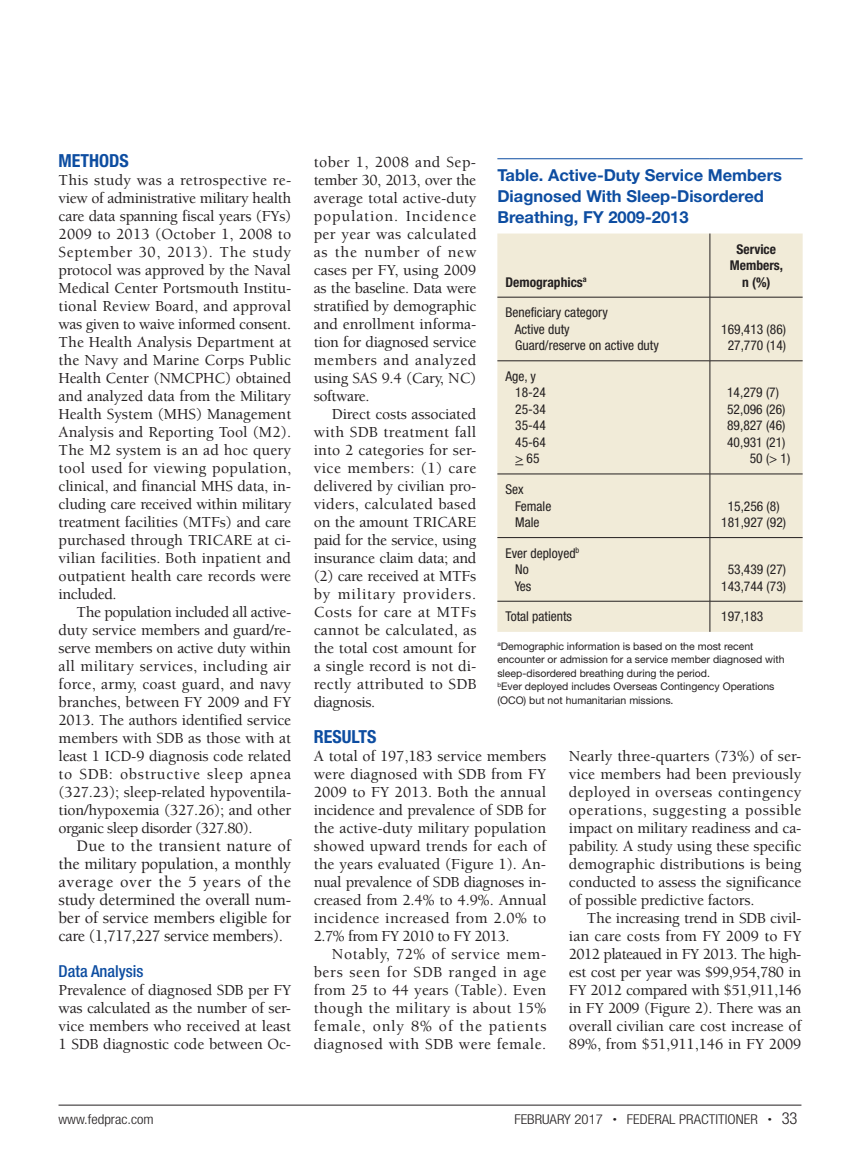
<style>
.page{position:relative;width:860px;height:1170px;background:#fff}
.page>*{position:absolute;margin:0;border:0;box-sizing:border-box;transform-origin:0 0}
.t1{font:700 condensed 18px "Helvetica Neue LT Std";color:#0d4da1}
.t2{font:500 16.5px/18px "Berkeley Std";letter-spacing:-.015em;color:#231f20;text-align:justify}
.t3{font:700 16.5px/21px "Helvetica Neue LT Std";color:#0d4da1}
.t4{font:500 condensed 16.5px "Helvetica Neue LT Std";color:#0d4da1}
.t5{font:500 15.75px/18px "Berkeley Std";letter-spacing:-.005em;color:#231f20;text-align:justify}
.t6{font:condensed 13.5px/16.5px "Helvetica Neue LT Std";color:#231f20}
.t7{font:300 condensed 13.5px "Helvetica Neue LT Std";color:#231f20;scale:1.1 1}
.t8{font:700 condensed 13.5px/16.5px "Helvetica Neue LT Std";color:#231f20;text-align:center}
.t9{font:10.5px/13.5px "Helvetica Neue LT Std";color:#231f20}
.s1{font-size:7.5px}
.s2{font-size:16.5px}
</style>
<div class="page">
<hr style="left:58px;top:1105px;width:743px;height:1px;background:#231f20">
<div style="left:497px;top:234px;width:305px;height:398px;background:#f1ebd8"></div>
<hr style="left:709px;top:234px;width:1px;height:63px;background:#231f20">
<hr style="left:497px;top:297px;width:213px;height:1px;background:#231f20">
<hr style="left:710px;top:297px;width:92px;height:1px;background:#231f20">
<hr style="left:709px;top:297px;width:1px;height:64px;background:#231f20">
<hr style="left:497px;top:361px;width:213px;height:1px;background:#231f20">
<hr style="left:710px;top:361px;width:92px;height:1px;background:#231f20">
<hr style="left:709px;top:361px;width:1px;height:113px;background:#231f20">
<hr style="left:497px;top:474px;width:213px;height:1px;background:#231f20">
<hr style="left:710px;top:474px;width:92px;height:1px;background:#231f20">
<hr style="left:709px;top:474px;width:1px;height:63px;background:#231f20">
<hr style="left:497px;top:537px;width:213px;height:1px;background:#231f20">
<hr style="left:710px;top:537px;width:92px;height:1px;background:#231f20">
<hr style="left:709px;top:538px;width:1px;height:63px;background:#231f20">
<hr style="left:497px;top:601px;width:213px;height:1px;background:#231f20">
<hr style="left:710px;top:601px;width:92px;height:1px;background:#231f20">
<hr style="left:709px;top:601px;width:1px;height:31px;background:#231f20">
<hr style="left:497px;top:158px;width:213px;height:1px;background:#0d4da1">
<hr style="left:710px;top:158px;width:92px;height:1px;background:#0d4da1">
<p class="t1" style="left:59px;top:149px;width:72px">METHODS</p>
<p class="t5" style="left:59px;top:171px;width:234px">This study was a retrospective re&shy;view of administrative military health care data spanning fiscal years (FYs)<br>2009 to 2013 (October 1, 2008 to September 30, 2013). The study protocol was approved by the Naval Medical Center Portsmouth Institu&shy;tional Review Board, and approval was given to waive informed consent.<br>The Health Analysis Department at the Navy and Marine Corps Public Health Center (NMCPHC) obtained and analyzed data from the Military Health System (MHS) Management Analysis and Reporting Tool (M2).<br>The M2 system is an ad hoc query tool used for viewing population, clinical, and financial MHS data, in&shy;cluding care received within military treatment facilities (MTFs) and care purchased through TRICARE at ci&shy;vilian facilities. Both inpatient and outpatient health care records were included.</p>
<p class="t5" style="left:59px;top:603px;width:234px;text-indent:18px">The population included all active&shy;duty service members and guard/re&shy;serve members on active duty within all military services, including air force, army, coast guard, and navy branches, between FY 2009 and FY 2013. The authors identified service members with SDB as those with at least 1 ICD-9 diagnosis code related to SDB: obstructive sleep apnea (327.23); sleep-related hypoventila&shy;tion/hypoxemia (327.26); and other organic sleep disorder (327.80).</p>
<p class="t2" style="left:59px;top:837px;width:234px;text-indent:18px">Due to the transient nature of the military population, a monthly average over the 5 years of the study determined the overall num&shy;ber of service members eligible for care (1,717,227 service members).</p>
<p class="t4" style="left:59px;top:961px;width:86px">Data Analysis</p>
<p class="t5" style="left:59px;top:981px;width:234px">Prevalence of diagnosed SDB per FY was calculated as the number of ser&shy;vice members who received at least 1 SDB diagnostic code between Oc-</p>
<p class="t5" style="left:314px;top:153px;width:164px">tober 1, 2008 and Sep&shy;tember 30, 2013, over the average total active-duty population. Incidence per year was calculated as the number of new cases per FY, using 2009 as the baseline. Data were stratified by demographic and enrollment informa&shy;tion for diagnosed service members and analyzed using SAS 9.4 (Cary, NC) software.</p>
<p class="t5" style="left:314px;top:405px;width:164px;text-indent:18px">Direct costs associated with SDB treatment fall into 2 categories for ser&shy;vice members: (1) care delivered by civilian pro&shy;viders, calculated based on the amount TRICARE paid for the service, using insurance claim data; and (2) care received at MTFs by military providers.<br>Costs for care at MTFs cannot be calculated, as the total cost amount for a single record is not di&shy;rectly attributed to SDB diagnosis.</p>
<p class="t1" style="left:314px;top:725px;width:64px">RESULTS</p>
<p class="t5" style="left:314px;top:747px;width:234px">A total of 197,183 service members were diagnosed with SDB from FY 2009 to FY 2013. Both the annual incidence and prevalence of SDB for the active-duty military population showed upward trends for each of the years evaluated (Figure 1). An&shy;nual prevalence of SDB diagnoses in&shy;creased from 2.4% to 4.9%. Annual incidence increased from 2.0% to 2.7% from FY 2010 to FY 2013.</p>
<p class="t5" style="left:314px;top:945px;width:234px;text-indent:18px">Notably, 72% of service mem&shy;bers seen for SDB ranged in age from 25 to 44 years (Table). Even though the military is about 15% female, only 8% of the patients diagnosed with SDB were female.</p>
<p class="t3" style="left:497px;top:164px;width:286px">Table. Active-Duty Service Members<br>Diagnosed With Sleep-Disordered<br>Breathing, FY 2009-2013</p>
<p class="t8" style="left:729px;top:240px;width:55px">Service<br>Members, n (%)</p>
<p class="t8" style="left:505px;top:273px;width:83px">Demographics<sup>a</sup></p>
<p class="t6" style="left:514px;top:304px;width:146px;text-indent:-9px">Beneficiary category<br>Active duty<br>Guard/reserve on active duty</p>
<p class="t6" style="left:721px;top:321px;width:66px;text-align:center">169,413 (86)<br>27,770 (14)</p>
<p class="t6" style="left:515px;top:368px;width:32px;text-indent:-10px">Age, y<br>18-24<br>25-34<br>35-44<br>45-64 &gt; 65</p>
<p class="t6" style="left:727px;top:384px;width:53px">14,279 (7)</p>
<p class="t6" style="left:727px;top:401px;width:60px">52,096 (26)</p>
<p class="t6" style="left:727px;top:417px;width:60px">89,827 (46)</p>
<p class="t6" style="left:727px;top:434px;width:60px">40,931 (21)</p>
<p class="t6" style="left:749px;top:450px;width:42px">50 (&gt; 1)</p>
<p class="t6" style="left:515px;top:481px;width:38px;text-indent:-10px">Sex<br>Female<br>Male</p>
<p class="t6" style="left:721px;top:497px;width:66px;text-align:center">15,256 (8)<br>181,927 (92)</p>
<p class="t6" style="left:514px;top:545px;width:66px;text-indent:-9px">Ever deployed<sup>b<br></sup>No<br>Yes</p>
<p class="t6" style="left:721px;top:561px;width:66px;text-align:center">53,439 (27)<br>143,744 (73)</p>
<p class="t6" style="left:505px;top:608px;width:68px">Total patients</p>
<p class="t6" style="left:721px;top:608px;width:44px">197,183</p>
<p class="t9" style="left:497px;top:639px;width:289px"><sup>a</sup>Demographic information is based on the most recent encounter or admission for a service member diagnosed with sleep-disordered breathing during the period.<br><sup>b</sup>Ever deployed includes Overseas Contingency Operations (OCO) but not humanitarian missions.</p>
<p class="t5" style="left:569px;top:747px;width:234px">Nearly three-quarters (73%) of ser&shy;vice members had been previously deployed in overseas contingency operations, suggesting a possible impact on military readiness and ca&shy;pability. A study using these specific demographic distributions is being conducted to assess the significance of possible predictive factors.</p>
<p class="t5" style="left:569px;top:909px;width:234px;text-indent:18px">The increasing trend in SDB civil&shy;ian care costs from FY 2009 to FY 2012 plateaued in FY 2013. The high&shy;est cost per year was $99,954,780 in FY 2012 compared with $51,911,146 in FY 2009 (Figure 2). There was an overall civilian care cost increase of 89%, from $51,911,146 in FY 2009</p>
<p class="t7" style="left:58px;top:1112px;width:88px">www.fedprac.com</p>
<p class="t7" style="left:514px;top:1112px;width:259px">FEBRUARY 2017 <span class="s1">•</span> FEDERAL PRACTITIONER <span class="s1">•</span> <span class="s2">33</span></p>
</div>
